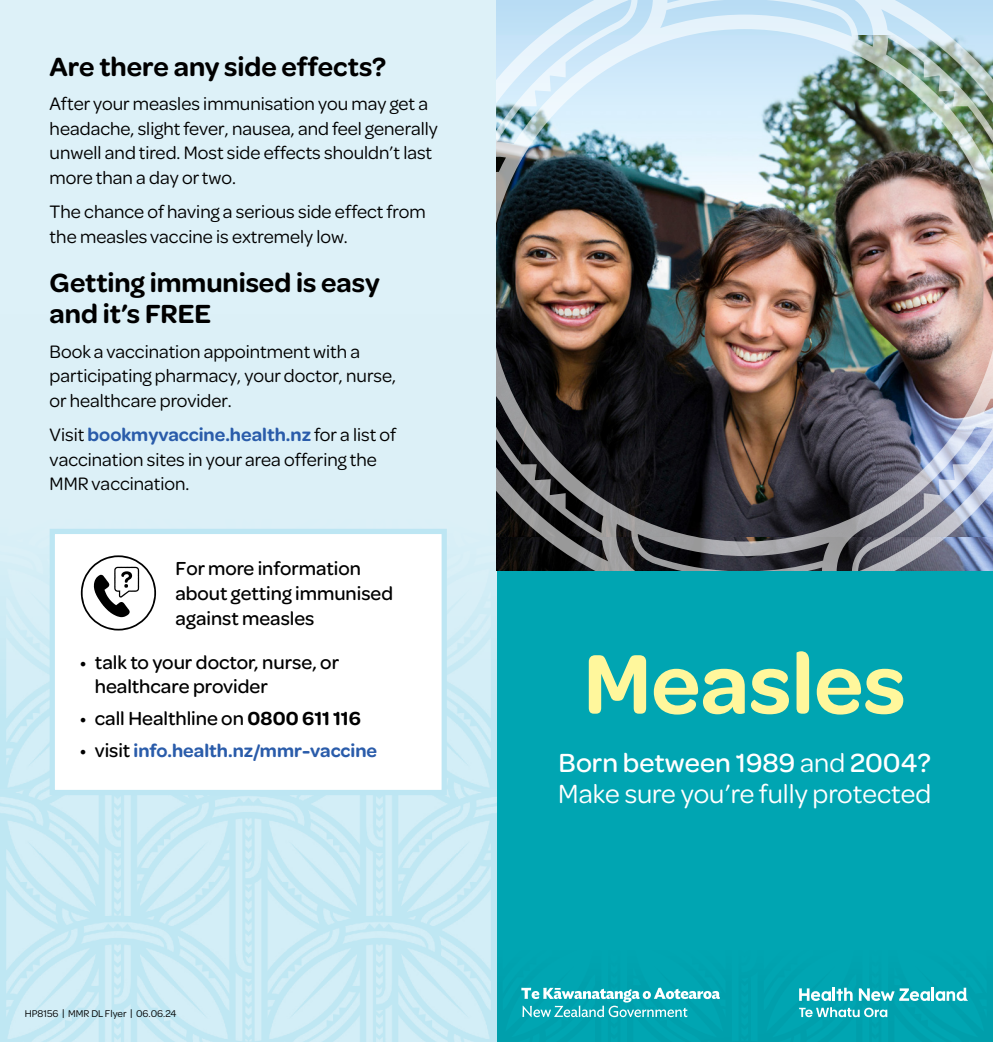
<style>
.page{position:relative;width:993px;height:1042px;background:#fff}
.page>*{position:absolute;margin:0;border:0;box-sizing:border-box;transform-origin:0 0}
.t1{font:600 89.25px "Omnes";color:#fff79c}
.t2{font:600 28px/31.5px "Omnes";color:#000}
.t3{font:28px/31.2px "Omnes";color:#fff}
.t4{font:500 20.12px/25.4px "Omnes";color:#000}
.t5{font:19.25px/24.5px "Omnes";color:#000}
.t6{font:600 19.25px "Omnes";color:#2a5caa}
.t7{font:10.5px "Omnes";color:#000}
.s1{font-weight:600;color:#2a5caa}
.s2{font-weight:600}
.s3{font-weight:500;font-size:20.12px;color:#000}
.s4{font-weight:500}
</style>
<div class="page">
<div style="left:496px;top:548px;width:496px;height:494px;background:#00a5b2"></div>
<div style="left:0;top:0;width:496px;height:1042px;background:#ddf1f8"></div>
<img style="left:0;top:529px;width:496px;height:513px">
<div style="left:50px;top:529px;width:396px;height:266px;background:#fff;border:5px solid #bde6f3"></div>
<svg style="left:81px;top:555px;width:75px;height:75px"></svg>
<img style="left:496px;top:0;width:496px;height:570px">
<svg style="left:496px;top:915px;width:472px;height:127px"></svg>
<h2 class="t2" style="left:50px;top:49px;width:338px">Are there any side effects?</h2>
<p class="t5" style="left:50px;top:91px;width:389px">After your measles immunisation you may get a headache, slight fever, nausea, and feel generally unwell and tired. Most side effects shouldn’t last more than a day or two.</p>
<p class="t5" style="left:50px;top:199px;width:377px">The chance of having a serious side effect from the measles vaccine is extremely low.</p>
<h2 class="t2" style="left:50px;top:265px;width:331px">Getting immunised is easy and it’s FREE</h2>
<p class="t5" style="left:50px;top:338px;width:348px">Book a vaccination appointment with a participating pharmacy, your doctor, nurse, or healthcare provider.</p>
<p class="t5" style="left:50px;top:421px;width:348px">Visit <span class="s1">bookmyvaccine.health.nz</span> for a list of vaccination sites in your area offering the<br>MMR vaccination.</p>
<p class="t4" style="left:175px;top:554px;width:219px">For more information about getting immunised against measles</p>
<p class="t4" style="left:95px;top:648px;width:246px;line-height:24.5px;text-indent:-15px">• talk to your doctor, nurse, or healthcare provider</p>
<p class="t4" style="left:80px;top:704px;width:282px">• call Healthline on <span class="s2">0800 611 116</span></p>
<p class="t6" style="left:80px;top:737px;width:298px"><span class="s3">• visit</span> info.health.nz/mmr-vaccine</p>
<p class="t7" style="left:25px;top:1006px;width:153px">HP8156 | MMR DL Flyer | 06.06.24</p>
<h1 class="t1" style="left:583px;top:621px;width:324px">Measles</h1>
<h2 class="t3" style="left:558px;top:745px;width:374px"><span class="s4">Born between 1989</span> and <span class="s4">2004?<br></span>Make sure you’re fully protected</h2>
</div>
